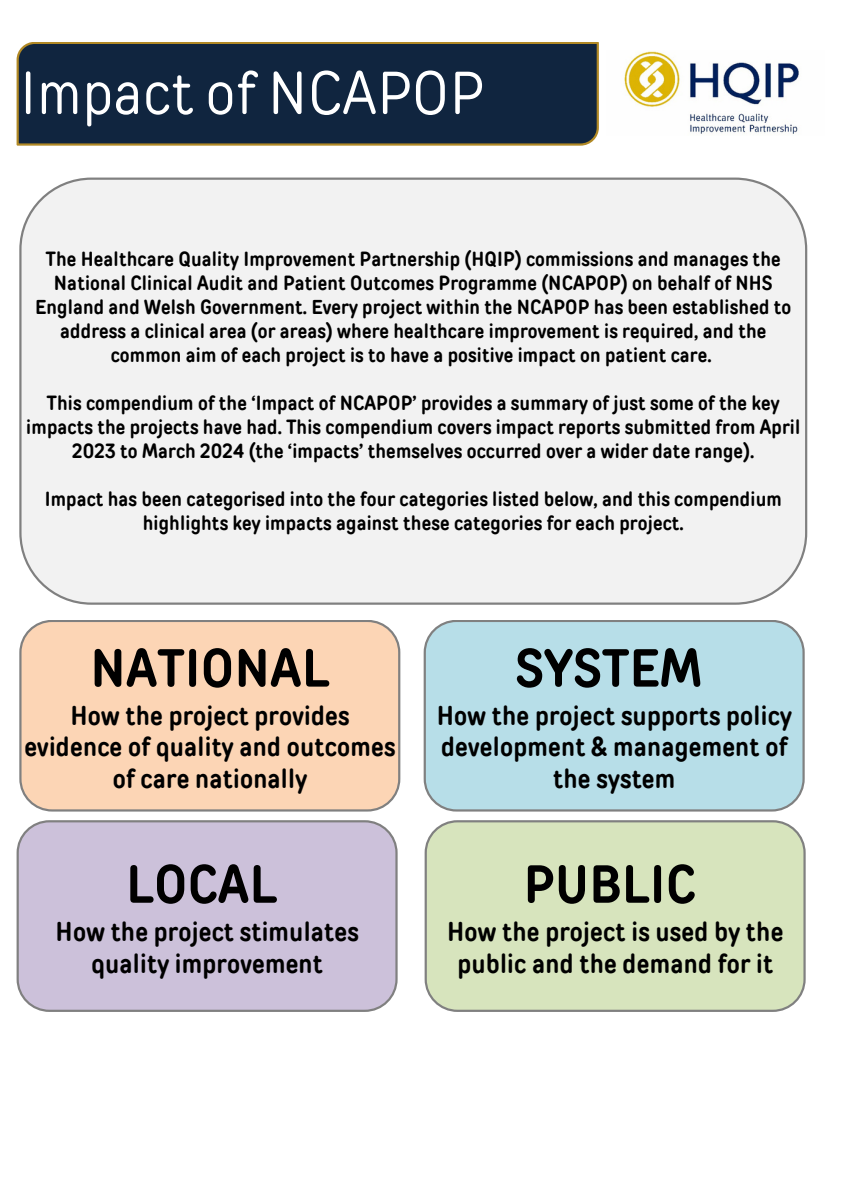
<style>
.page{position:relative;width:842px;height:1191px;background:#fff}
.page>*{position:absolute;margin:0;border:0;box-sizing:border-box;transform-origin:0 0}
.t1{font:60.1px "TT Rounds Condensed";letter-spacing:.01em;color:#fff}
.t2{font:700 53.5px "TT Rounds Condensed";letter-spacing:.01em;color:#000}
.t3{font:700 26.7px/31.5px "TT Rounds Condensed";letter-spacing:.01em;color:#000;text-align:center}
.t4{font:700 20px/24px "TT Rounds Condensed";letter-spacing:.01em;color:#000;text-align:center}
</style>
<div class="page">
<div style="left:19px;top:620px;width:381px;height:191px;background:#fcd5b5"></div>
<div style="left:17px;top:820px;width:381px;height:191px;background:#ccc1da"></div>
<div style="left:425px;top:820px;width:381px;height:191px;background:#d7e4bd"></div>
<div style="left:424px;top:620px;width:381px;height:191px;background:#b7dee8"></div>
<div style="left:17px;top:42px;width:582px;height:104px;background:#10253f"></div>
<img style="left:624px;top:51px;width:175px;height:83px">
<div style="left:19px;top:177px;width:788px;height:427px;background:#f2f2f2"></div>
<p class="t1" style="left:20px;top:57px;width:465px">Impact of NCAPOP</p>
<h2 class="t4" style="left:35px;top:247px;width:758px">The Healthcare Quality Improvement Partnership (HQIP) commissions and manages the National Clinical Audit and Patient Outcomes Programme (NCAPOP) on behalf of NHS England and Welsh Government. Every project within the NCAPOP has been established to address a clinical area (or areas) where healthcare improvement is required, and the common aim of each project is to have a positive impact on patient care.</h2>
<h2 class="t4" style="left:26px;top:391px;width:775px">This compendium of the ‘Impact of NCAPOP’ provides a summary of just some of the key impacts the projects have had. This compendium covers impact reports submitted from April<br>2023 to March 2024 (the ‘impacts’ themselves occurred over a wider date range).</h2>
<h2 class="t4" style="left:45px;top:487px;width:739px">Impact has been categorised into the four categories listed below, and this compendium highlights key impacts against these categories for each project.</h2>
<h1 class="t2" style="left:90px;top:635px;width:240px">NATIONAL</h1>
<h1 class="t3" style="left:24px;top:699px;width:373px">How the project provides evidence of quality and outcomes of care nationally</h1>
<p class="t2" style="left:126px;top:851px;width:152px">LOCAL</p>
<p class="t3" style="left:56px;top:915px;width:305px">How the project stimulates quality improvement</p>
<p class="t2" style="left:515px;top:635px;width:188px">SYSTEM</p>
<p class="t3" style="left:437px;top:699px;width:356px">How the project supports policy development &amp; management of the system</p>
<p class="t2" style="left:524px;top:851px;width:173px">PUBLIC</p>
<p class="t3" style="left:447px;top:915px;width:338px">How the project is used by the public and the demand for it</p>
</div>
